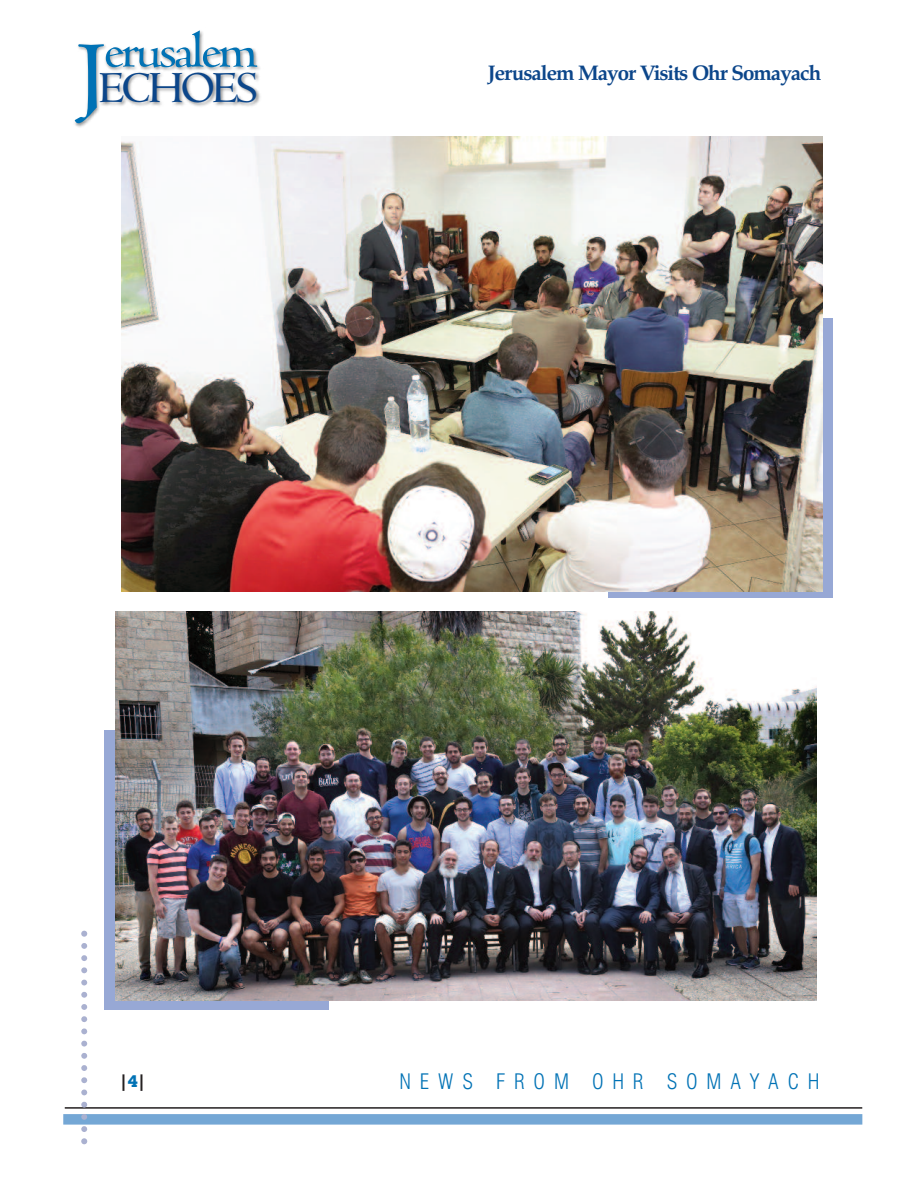
<style>
.page{position:relative;width:918px;height:1188px;background:#fff}
.page>*{position:absolute;margin:0;border:0;box-sizing:border-box;transform-origin:0 0}
.t1{font:600 94.5px "Venetian 301 BT";color:#0072b5}
.t2{font:600 52.5px "Venetian 301 BT";letter-spacing:-.075em;color:#0072b5;scale:1.06 1}
.t3{font:600 47.25px "Venetian 301 BT";letter-spacing:-.095em;color:#0c468a}
.t4{font:700 21px "Zapf Calligraphic 801 BT";letter-spacing:-.05em;color:#0c468a}
.t5{font:300 condensed 21px "Swiss 721 BT";letter-spacing:.42em;color:#0072b5}
.t6{font:700 16.5px "Lubalin Graph IT Cby BT";color:#231f20}
.s1{color:#0072b5}
</style>
<div class="page">
<hr style="left:65px;top:1107px;width:797px;height:2px;background:#231f20">
<div style="left:63px;top:1114px;width:799px;height:11px;background:#74a7d5"></div>
<svg style="left:81px;top:931px;width:6px;height:213px"></svg>
<img style="left:157px;top:91px;width:103px;height:16px">
<img style="left:157px;top:31px;width:103px;height:60px">
<img style="left:75px;top:44px;width:82px;height:103px">
<div style="left:608px;top:319px;width:225px;height:279px;background:#97a8d5"></div>
<img style="left:122px;top:137px;width:701px;height:454px">
<div style="left:104px;top:730px;width:225px;height:280px;background:#97a8d5"></div>
<img style="left:115px;top:611px;width:701px;height:389px">
<h2 class="t2" style="left:104px;top:18px;width:147px">erusalem</h2>
<h1 class="t1" style="left:77px;top:14px;width:31px">J</h1>
<h3 class="t3" style="left:98px;top:58px;width:163px">ECHOES</h3>
<p class="t4" style="left:488px;top:61px;width:335px">Jerusalem Mayor Visits Ohr Somayach</p>
<p class="t6" style="left:120px;top:1072px;width:28px">|<span class="s1">4</span>|</p>
<p class="t5" style="left:399px;top:1069px;width:422px">NEWS FROM OHR SOMAYACH</p>
</div>
